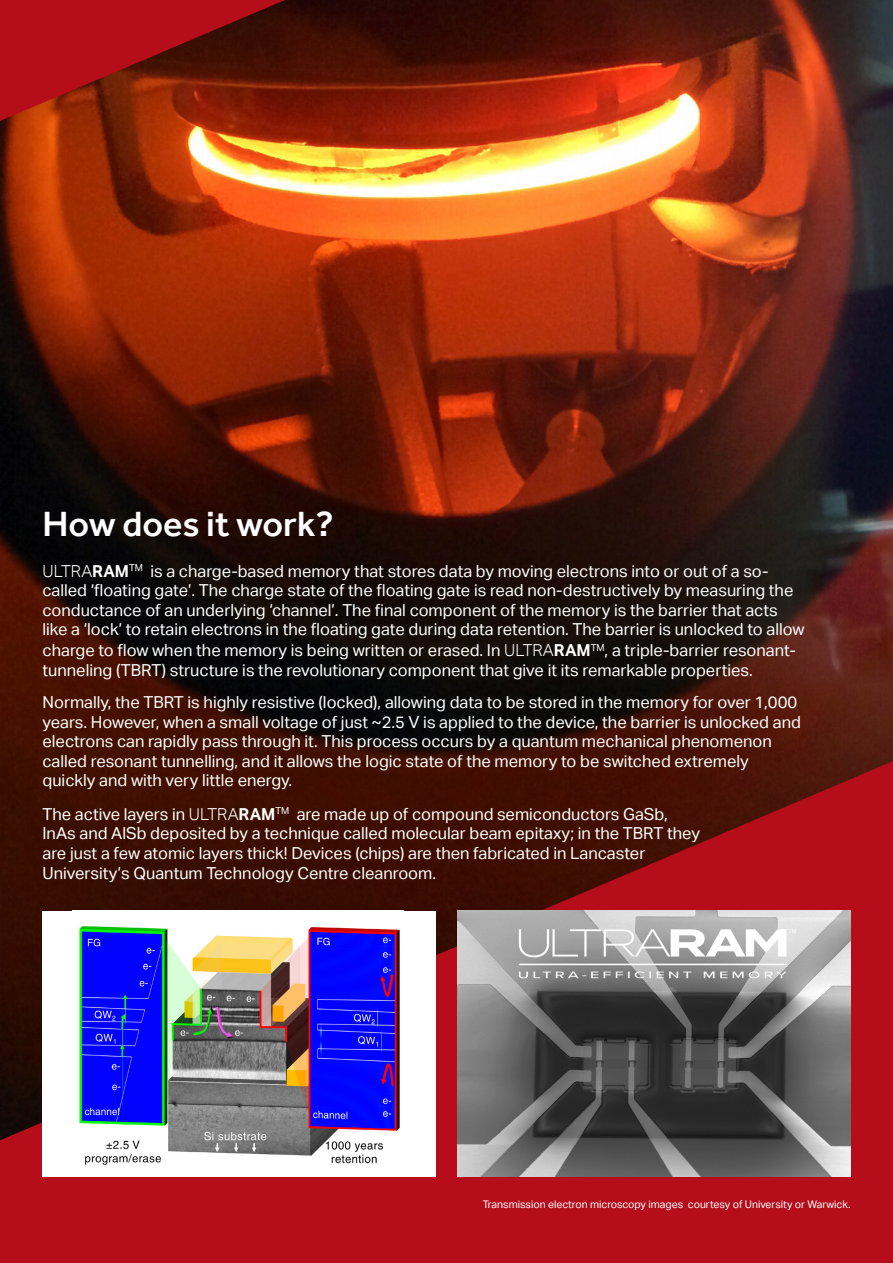
<style>
.page{position:relative;width:893px;height:1263px;background:#fff}
.page>*{position:absolute;margin:0;border:0;box-sizing:border-box;transform-origin:0 0}
.t1{font:500 36px "Effra";color:#fff}
.Paragraph_Style_1{font:16.5px/19.5px "Aktiv Grotesk";color:#fff}
.t2{font:10.5px "Aktiv Grotesk";color:#fff}
.s1{font-weight:300}
.s2{font-weight:700}
</style>
<div class="page">
<img style="left:0;top:0;width:893px;height:761px">
<svg style="left:0;top:0;width:285px;height:121px;background:#90150f"></svg>
<svg style="left:0;top:761px;width:893px;height:502px;background:#7a0f0f"></svg>
<img style="left:457px;top:911px;width:393px;height:265px">
<div style="left:43px;top:911px;width:393px;height:265px;background:#fff"></div>
<img style="left:79px;top:926px;width:321px;height:239px">
<p class="t1" style="left:43px;top:503px;width:293px">How does it work?</p>
<p class="Paragraph_Style_1" style="left:43px;top:561px;width:763px"><span class="s1">ULTRA</span><span class="s2">RAM</span><sup>TM</sup> is a charge-based memory that stores data by moving electrons into or out of a so&shy;called ‘floating gate’. The charge state of the floating gate is read non-destructively by measuring the conductance of an underlying ‘channel’. The final component of the memory is the barrier that acts like a ‘lock’ to retain electrons in the floating gate during data retention. The barrier is unlocked to allow</p>
<p class="Paragraph_Style_1" style="left:43px;top:641px;width:755px">charge to flow when the memory is being written or erased. In <span class="s1">ULTRA</span><span class="s2">RAM</span><sup>TM</sup>, a triple-barrier resonant&shy;tunneling (TBRT) structure is the revolutionary component that give it its remarkable properties.</p>
<p class="Paragraph_Style_1" style="left:43px;top:693px;width:760px">Normally, the TBRT is highly resistive (locked), allowing data to be stored in the memory for over 1,000 years. However, when a small voltage of just ~2.5 V is applied to the device, the barrier is unlocked and electrons can rapidly pass through it. This process occurs by a quantum mechanical phenomenon called resonant tunnelling, and it allows the logic state of the memory to be switched extremely quickly and with very little energy.</p>
<p class="Paragraph_Style_1" style="left:43px;top:804px;width:659px">The active layers in <span class="s1">ULTRA</span><span class="s2">RAM</span><sup>TM</sup> are made up of compound semiconductors GaSb, InAs and AlSb deposited by a technique called molecular beam epitaxy; in the TBRT they are just a few atomic layers thick! Devices (chips) are then fabricated in Lancaster University’s Quantum Technology Centre cleanroom.</p>
<p class="t2" style="left:483px;top:1198px;width:369px">Transmission electron microscopy images courtesy of University or Warwick.</p>
</div>
